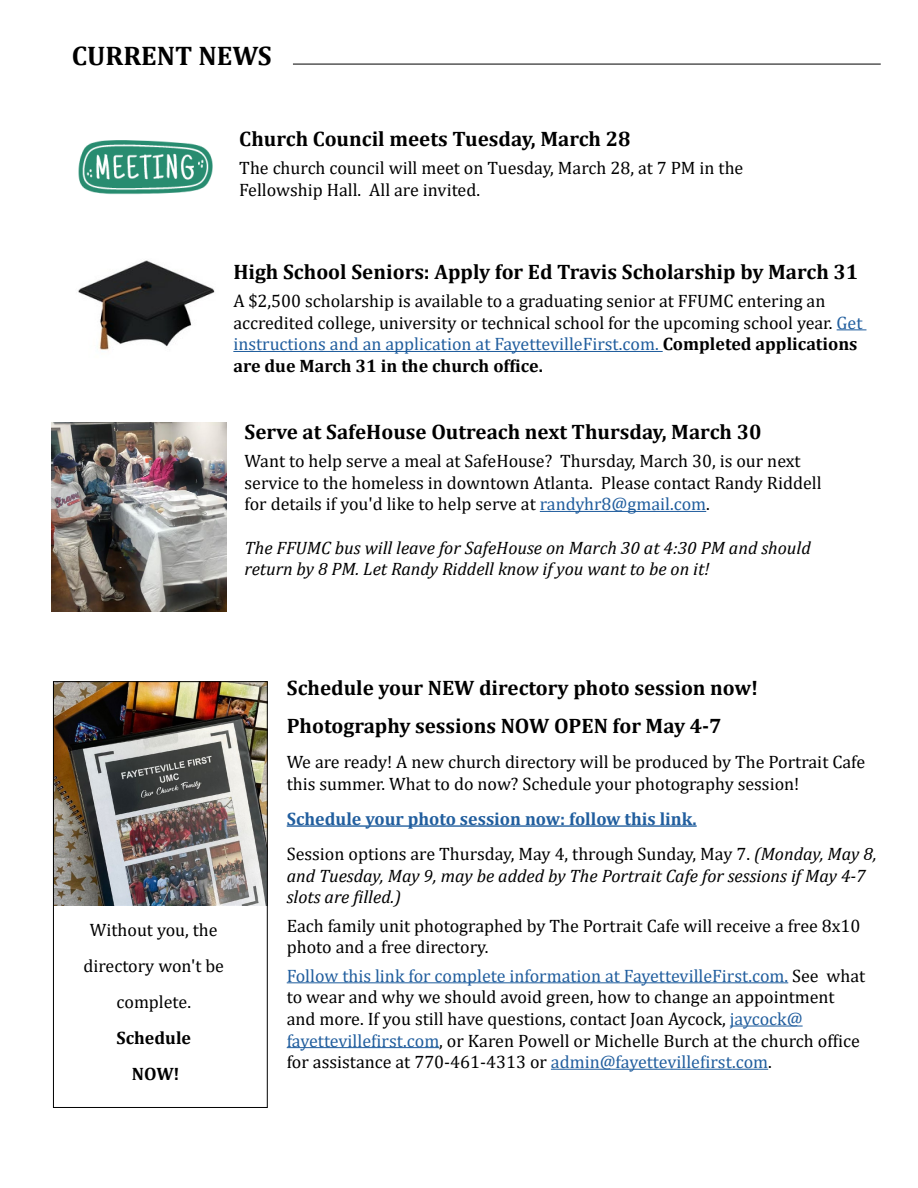
<style>
.page{position:relative;width:918px;height:1188px;background:#fff}
.page>*{position:absolute;margin:0;border:0;box-sizing:border-box;transform-origin:0 0}
.t1{font:700 27px "Cambria";color:#000}
.t2{font:700 21px/38.7px "Cambria";color:#000}
.t3{font:18px/21.6px "Cambria";color:#000}
.t4{font:italic 18px/21.6px "Cambria";color:#000}
.t5{font:700 18px/36px "Cambria";color:#000;text-align:center}
.s1{color:#215e9e}
.s2{font-weight:700}
.s3{font-weight:700;color:#215e9e}
.s4{font-style:italic}
</style>
<div class="page">
<hr style="left:293px;top:64px;width:588px;height:1px;background:#000">
<hr style="left:287px;top:825px;width:410px;height:2px;background:#215e9e">
<hr style="left:287px;top:982px;width:501px;height:1px;background:#215e9e">
<hr style="left:730px;top:1026px;width:73px;height:1px;background:#215e9e">
<hr style="left:287px;top:1047px;width:152px;height:1px;background:#215e9e">
<hr style="left:551px;top:1069px;width:217px;height:1px;background:#215e9e">
<img style="left:55px;top:683px;width:210px;height:223px">
<div style="left:53px;top:681px;width:214px;height:427px;border:1px solid #000"></div>
<svg style="left:837px;top:329px;width:29px;height:1px"></svg>
<hr style="left:233px;top:351px;width:430px;height:1px;background:#215e9e">
<img style="left:78px;top:260px;width:137px;height:90px">
<hr style="left:540px;top:511px;width:166px;height:1px;background:#215e9e">
<img style="left:52px;top:422px;width:174px;height:190px">
<img style="left:78px;top:140px;width:135px;height:55px">
<h1 class="t1" style="left:72px;top:36px;width:202px">CURRENT NEWS</h1>
<p class="t2" style="left:239px;top:118px;width:393px">Church Council meets Tuesday, March 28</p>
<p class="t3" style="left:239px;top:157px;width:506px">The church council will meet on Tuesday, March 28, at 7 PM in the<br>Fellowship Hall. All are invited.</p>
<p class="t2" style="left:233px;top:252px;width:627px">High School Seniors: Apply for Ed Travis Scholarship by March 31</p>
<p class="t3" style="left:233px;top:290px;width:631px">A $2,500 scholarship is available to a graduating senior at FFUMC entering an accredited college, university or technical school for the upcoming school year. <span class="s1">Get instructions and an application at FayettevilleFirst.com.</span> <span class="s2">Completed applications are due March 31 in the church office.</span></p>
<p class="t2" style="left:245px;top:412px;width:519px">Serve at SafeHouse Outreach next Thursday, March 30</p>
<p class="t3" style="left:245px;top:450px;width:579px">Want to help serve a meal at SafeHouse? Thursday, March 30, is our next service to the homeless in downtown Atlanta. Please contact Randy Riddell for details if you'd like to help serve at <span class="s1">randyhr8@gmail.com</span>.</p>
<p class="t4" style="left:245px;top:536px;width:568px">The FFUMC bus will leave for SafeHouse on March 30 at 4:30 PM and should return by 8 PM. Let Randy Riddell know if you want to be on it!</p>
<p class="t3" style="left:83px;top:912px;width:142px;line-height:36px;text-align:center">Without you, the directory won't be complete.</p>
<p class="t5" style="left:116px;top:1019px;width:76px">Schedule<br>NOW!</p>
<p class="t2" style="left:287px;top:667px;width:473px">Schedule your NEW directory photo session now!<br>Photography sessions NOW OPEN for May 4-7</p>
<p class="t3" style="left:287px;top:751px;width:580px">We are ready! A new church directory will be produced by The Portrait Cafe this summer. What to do now? Schedule your photography session!</p>
<p class="t3" style="left:287px;top:801px;width:591px;line-height:35.1px"><span class="s3">Schedule your photo session now: follow this link.<br></span>Session options are Thursday, May 4, through Sunday, May 7. <span class="s4">(Monday, May 8,</span></p>
<p class="t4" style="left:287px;top:864px;width:581px">and Tuesday, May 9, may be added by The Portrait Cafe for sessions if May 4-7 slots are filled.)</p>
<p class="t3" style="left:287px;top:915px;width:575px">Each family unit photographed by The Portrait Cafe will receive a free 8x10 photo and a free directory.</p>
<p class="t3" style="left:287px;top:965px;width:580px"><span class="s1">Follow this link for complete information at FayettevilleFirst.com.</span> See what to wear and why we should avoid green, how to change an appointment and more. If you still have questions, contact Joan Aycock, <span class="s1">jaycock@ fayettevillefirst.com</span>, or Karen Powell or Michelle Burch at the church office for assistance at 770-461-4313 or <span class="s1">admin@fayettevillefirst.com</span>.</p>
</div>
